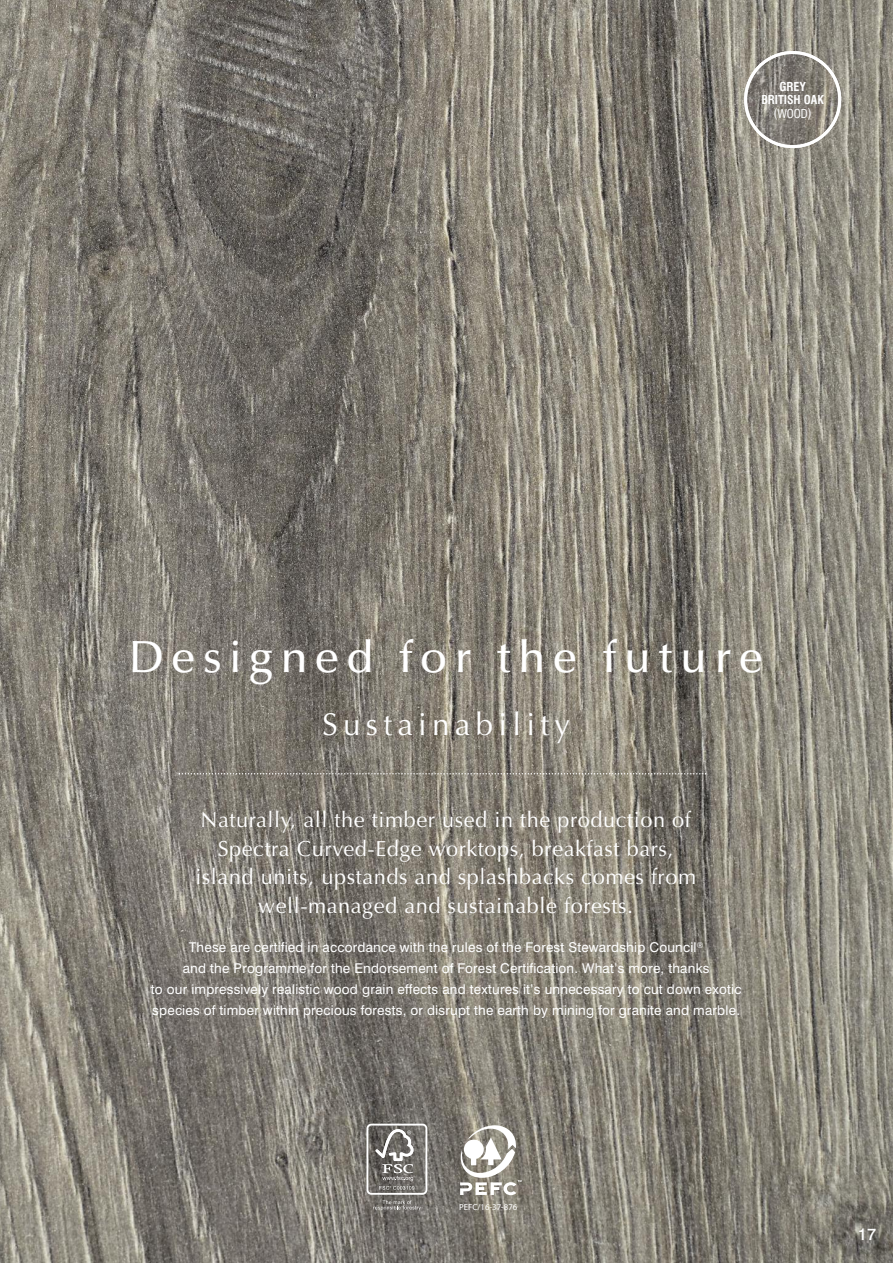
<style>
.page{position:relative;width:893px;height:1263px;background:#fff}
.page>*{position:absolute;margin:0;border:0;box-sizing:border-box;transform-origin:0 0}
.t1{font:500 45px "Optima";letter-spacing:.15em;color:#fff}
.t2{font:31.5px "Optima";letter-spacing:.165em;color:#fff}
.t3{font:21.75px/28.5px "Optima";letter-spacing:.025em;color:#fff;text-align:center}
.t4{font:500 16.5px "Swiss 721 BT";color:#fff}
.t5{font:13.5px/21px "Swiss 721 BT";letter-spacing:.015em;color:#fff;text-align:center}
.t6{font:700 condensed 12px/13.6px "Swiss 721 BT";color:#fff;text-align:center}
.t7{font:condensed 12px "Swiss 721 BT";color:#fff}
.t8{font:8.85px "Myriad Pro";color:#fff}
</style>
<div class="page">
<img style="left:0;top:0;width:892px;height:1263px">
<svg style="left:744px;top:51px;width:97px;height:97px;background:#938f87"></svg>
<div style="left:366px;top:1124px;width:61px;height:71px;border:2px solid #fff;border-radius:4px"></div>
<svg style="left:375px;top:1129px;width:39px;height:61px;background:#85827f"></svg>
<svg style="left:373px;top:1200px;width:48px;height:10px"></svg>
<svg style="left:458px;top:1125px;width:64px;height:70px"></svg>
<svg style="left:179px;top:773px;width:527px;height:1px"></svg>
<p class="t6" style="left:761px;top:81px;width:64px">GREY<br>BRITISH OAK</p>
<p class="t7" style="left:774px;top:109px;width:40px">(WOOD)</p>
<h1 class="t1" style="left:129px;top:639px;width:636px">Designed for the future</h1>
<h2 class="t2" style="left:322px;top:706px;width:249px">Sustainability</h2>
<h3 class="t3" style="left:195px;top:806px;width:502px">Naturally, all the timber used in the production of Spectra Curved-Edge worktops, breakfast bars, island units, upstands and splashbacks comes from well-managed and sustainable forests.</h3>
<p class="t5" style="left:151px;top:938px;width:592px">These are certified in accordance with the rules of the Forest Stewardship Council<sup>®<br></sup>and the Programme for the Endorsement of Forest Certification. What’s more, thanks<br>to our impressively realistic wood grain effects and textures it’s unnecessary to cut down exotic species of timber within precious forests, or disrupt the earth by mining for granite and marble.</p>
<p class="t8" style="left:459px;top:1204px;width:60px">PEFC/16-37-876</p>
<p class="t4" style="left:858px;top:1228px;width:20px">17</p>
</div>
